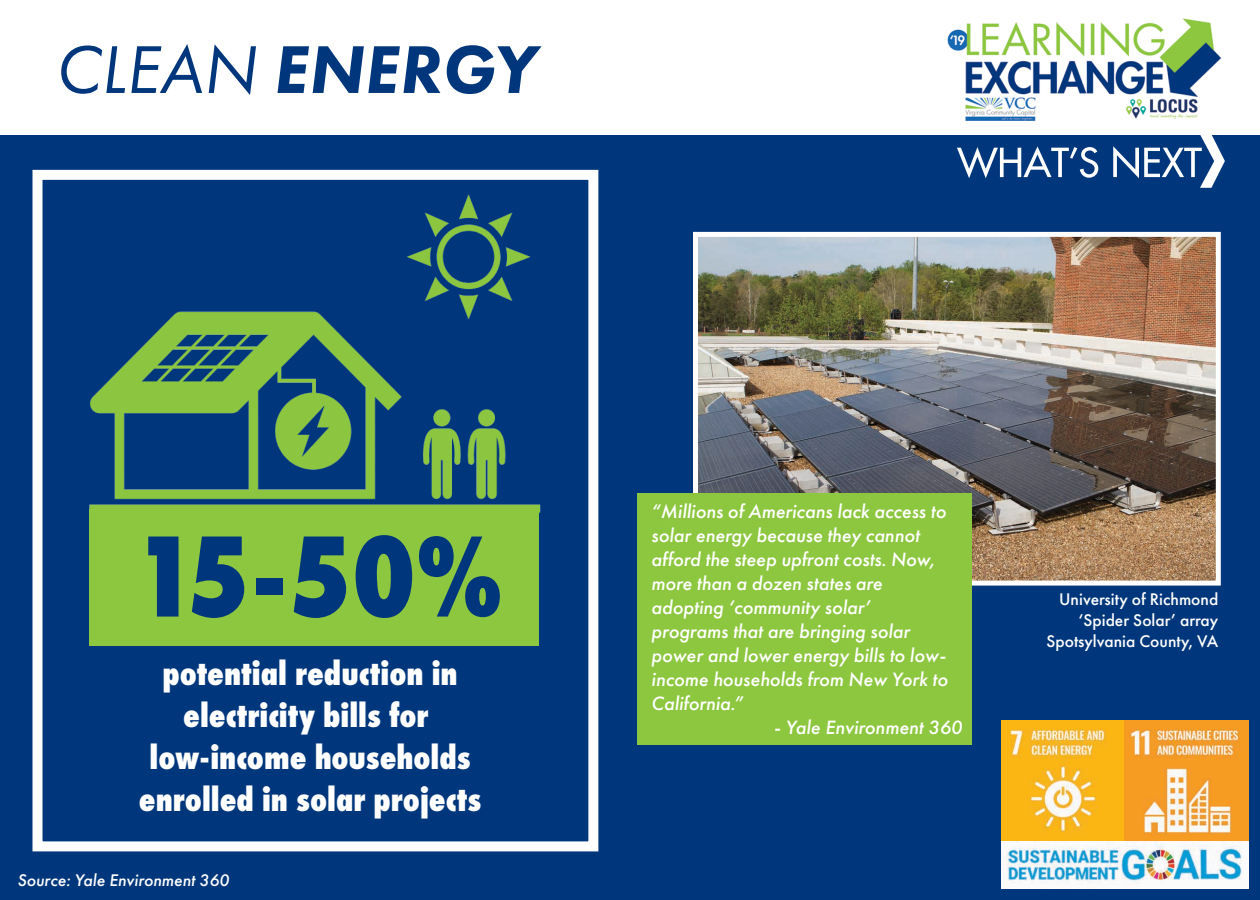
<style>
.page{position:relative;width:1260px;height:900px;background:#00377c}
.page>*{position:absolute;margin:0;border:0;box-sizing:border-box;transform-origin:0 0}
.t1{font:800 120px "Futura PT Cond";color:#00377c}
.t2{font:italic 800 70px "Futura PT";color:#00377c}
.t3{font:800 35px/42px "Futura PT Cond";color:#fff;text-align:center}
.t4{font:italic 500 20px/24px "Futura PT";color:#fff}
.t5{font:500 17.5px/21px "Futura PT";color:#fff;text-align:right}
.t6{font:italic 500 17.5px "Futura PT";color:#fff}
.s1{font-weight:400}
</style>
<div class="page">
<svg style="left:957px;top:146px;width:141px;height:32px"></svg>
<svg style="left:1113px;top:134px;width:112px;height:54px"></svg>
<div style="left:0;top:0;width:1260px;height:134px;background:#fff"></div>
<img style="left:947px;top:18px;width:274px;height:103px">
<img style="left:1001px;top:720px;width:247px;height:121px">
<img style="left:699px;top:238px;width:516px;height:342px">
<div style="left:693px;top:232px;width:528px;height:354px;border:5px solid #fff"></div>
<div style="left:637px;top:493px;width:335px;height:252px;background:#8dc73f"></div>
<img style="left:89px;top:194px;width:452px;height:372px">
<div style="left:90px;top:510px;width:449px;height:136px;background:#8dc73f"></div>
<div style="left:32px;top:170px;width:566px;height:681px;border:10px solid #fff"></div>
<img style="left:1001px;top:841px;width:248px;height:48px">
<h2 class="t2" style="left:55px;top:26px;width:483px"><span class="s1">CLEAN</span> ENERGY</h2>
<h1 class="t1" style="left:132px;top:506px;width:372px">15-50%</h1>
<h3 class="t3" style="left:139px;top:653px;width:344px">potential reduction in electricity bills for low-income households enrolled in solar projects</h3>
<p class="t6" style="left:17px;top:870px;width:213px">Source: Yale Environment 360</p>
<p class="t4" style="left:651px;top:500px;width:298px">“Millions of Americans lack access to solar energy because they cannot afford the steep upfront costs. Now, more than a dozen states are adopting ‘community solar’ programs that are bringing solar power and lower energy bills to low&shy;income households from New York to<br>California.”</p>
<p class="t4" style="left:774px;top:716px;width:190px">- Yale Environment 360</p>
<p class="t5" style="left:1046px;top:589px;width:173px">University of Richmond ‘Spider Solar’ array<br>Spotsylvania County, VA</p>
</div>
